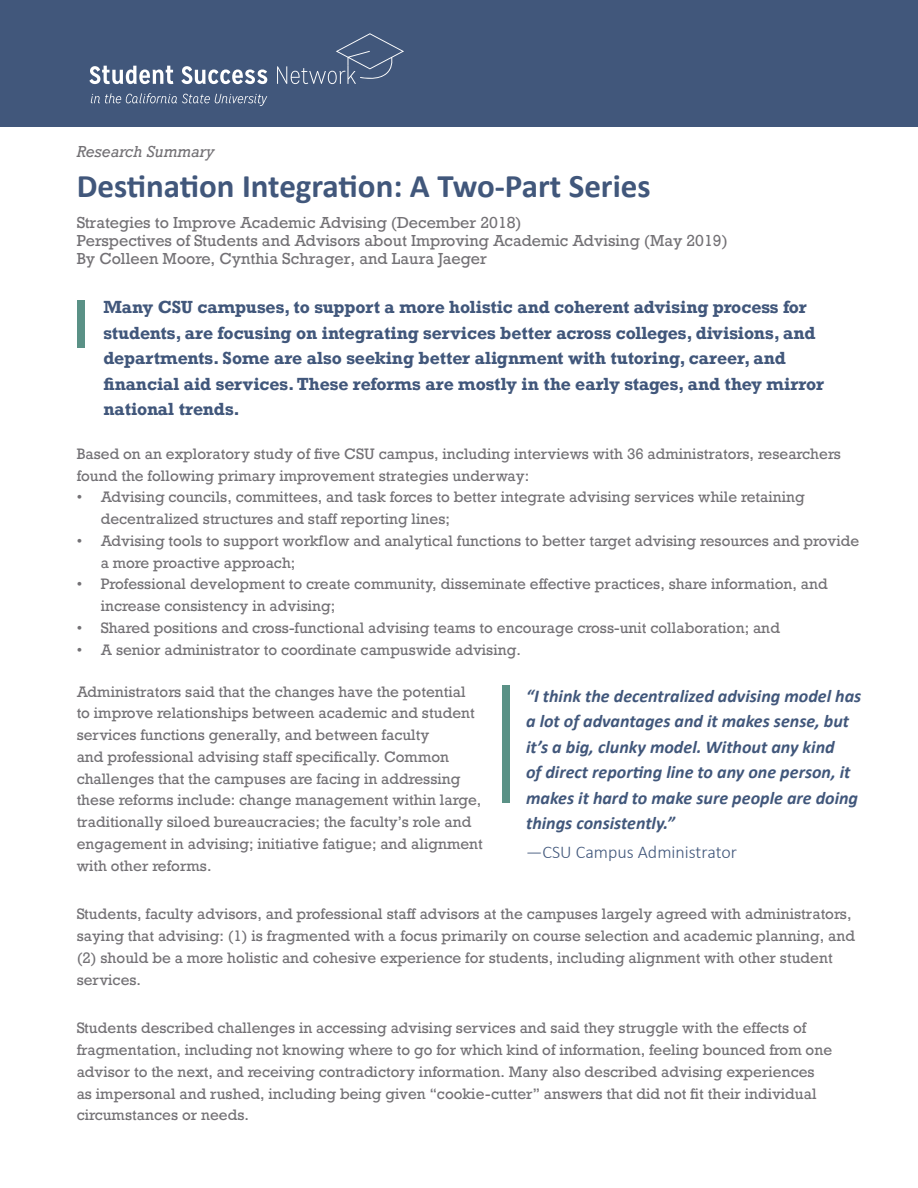
<style>
.page{position:relative;width:918px;height:1188px;background:#fff}
.page>*{position:absolute;margin:0;border:0;box-sizing:border-box;transform-origin:0 0}
.t1{font:700 33px "Calibri";color:#41577b}
.t2{font:italic 700 18px/25.5px "Calibri";color:#41577b}
.t3{font:300 18px "Calibri";color:#41577b}
.t4{font:700 16.5px/25.5px "Rockwell";color:#41577b}
.t5{font:15px/18px "Rockwell";color:#737175}
.t6{font:italic 15px "Rockwell";color:#737175}
.t7{font:14.25px/21.8px "Rockwell";color:#737175}
</style>
<div class="page">
<div style="left:0;top:0;width:918px;height:126px;background:#41577b"></div>
<svg style="left:89px;top:66px;width:84px;height:18px"></svg>
<svg style="left:181px;top:66px;width:86px;height:18px"></svg>
<svg style="left:91px;top:93px;width:176px;height:13px"></svg>
<svg style="left:277px;top:33px;width:127px;height:51px"></svg>
<div style="left:78px;top:300px;width:7px;height:48px;background:#5a9186"></div>
<div style="left:502px;top:685px;width:8px;height:118px;background:#5a9186"></div>
<p class="t6" style="left:77px;top:146px;width:139px">Research Summary</p>
<h1 class="t1" style="left:77px;top:163px;width:575px">Des琀椀na琀椀on Integra琀椀on: A Two-Part Series</h1>
<p class="t5" style="left:77px;top:216px;width:653px">Strategies to Improve Academic Advising (December 2018)<br>Perspectives of Students and Advisors about Improving Academic Advising (May 2019)<br>By Colleen Moore, Cynthia Schrager, and Laura Jaeger</p>
<p class="t4" style="left:103px;top:296px;width:722px">Many CSU campuses, to support a more holistic and coherent advising process for students, are focusing on integrating services better across colleges, divisions, and departments. Some are also seeking better alignment with tutoring, career, and<br>昀椀nancial aid services. These reforms are mostly in the early stages, and they mirror national trends.</p>
<p class="t7" style="left:77px;top:443px;width:766px">Based on an exploratory study of 昀椀ve CSU campus, including interviews with 36 administrators, researchers found the following primary improvement strategies underway:</p>
<p class="t7" style="left:101px;top:487px;width:706px;text-indent:-24px">• Advising councils, committees, and task forces to better integrate advising services while retaining decentralized structures and staff reporting lines;</p>
<p class="t7" style="left:101px;top:530px;width:760px;text-indent:-24px">• Advising tools to support workflow and analytical functions to better target advising resources and provide a more proactive approach;</p>
<p class="t7" style="left:101px;top:575px;width:729px;text-indent:-24px">• Professional development to create community, disseminate effective practices, share information, and increase consistency in advising;</p>
<p class="t7" style="left:77px;top:618px;width:705px">• Shared positions and cross-functional advising teams to encourage cross-unit collaboration; and</p>
<p class="t7" style="left:77px;top:639px;width:446px">• A senior administrator to coordinate campuswide advising.</p>
<p class="t7" style="left:77px;top:682px;width:408px">Administrators said that the changes have the potential<br>to improve relationships between academic and student services functions generally, and between faculty<br>and professional advising staff speci昀椀cally. Common challenges that the campuses are facing in addressing these reforms include: change management within large, traditionally siloed bureaucracies; the faculty’s role and engagement in advising; initiative fatigue; and alignment with other reforms.</p>
<p class="t7" style="left:77px;top:904px;width:780px">Students, faculty advisors, and professional staff advisors at the campuses largely agreed with administrators, saying that advising: (1) is fragmented with a focus primarily on course selection and academic planning, and (2) should be a more holistic and cohesive experience for students, including alignment with other student services.</p>
<p class="t7" style="left:77px;top:1018px;width:757px">Students described challenges in accessing advising services and said they struggle with the effects of fragmentation, including not knowing where to go for which kind of information, feeling bounced from one advisor to the next, and receiving contradictory information. Many also described advising experiences as impersonal and rushed, including being given “cookie-cutter” answers that did not 昀椀t their individual circumstances or needs.</p>
<p class="t2" style="left:526px;top:685px;width:337px">“I think the decentralized advising model has a lot of advantages and it makes sense, but it’s a big, clunky model. Without any kind<br>of direct repor琀椀ng line to any one person, it makes it hard to make sure people are doing things consistently.”</p>
<p class="t3" style="left:526px;top:846px;width:212px">—CSU Campus Administrator</p>
</div>
